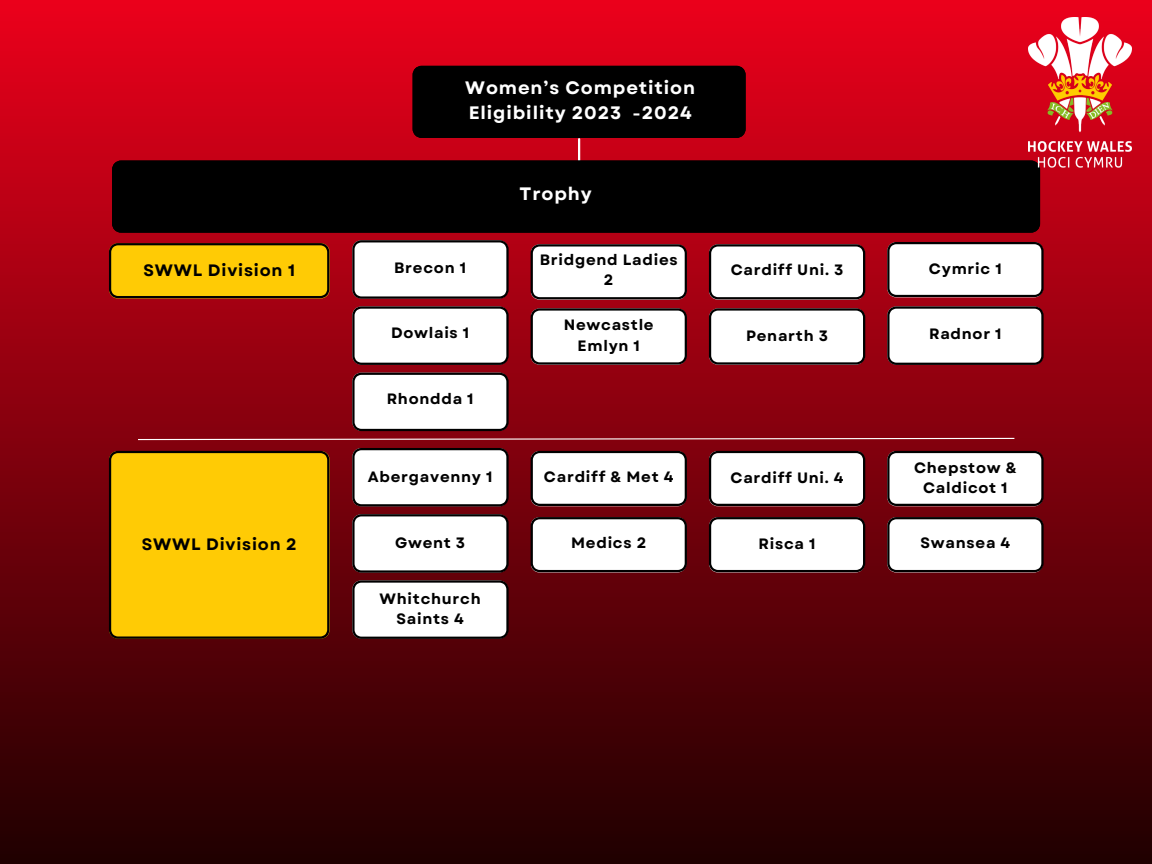
<style>
.page{position:relative;width:1152px;height:864px;background:#fff}
.page>*{position:absolute;margin:0;border:0;box-sizing:border-box;transform-origin:0 0}
.t1{font:700 18px/24.8px "Garet";letter-spacing:.05em;color:#fff}
.t2{font:700 16.5px "Garet";letter-spacing:.05em;color:#000}
.t3{font:700 15px/20.2px "Garet";letter-spacing:.05em;color:#000;text-align:center}
</style>
<div class="page">
<div style="left:0;top:0;width:1152px;height:864px;background:linear-gradient(to bottom,#ea001b,#200000)"></div>
<div style="left:413px;top:66px;width:333px;height:72px;background:#000"></div>
<hr style="left:578px;top:139px;width:2px;height:88px;background:#fff">
<div style="left:112px;top:161px;width:928px;height:72px;background:#000"></div>
<svg style="left:109px;top:243px;width:221px;height:56px;background:#e5b404"></svg>
<svg style="left:352px;top:240px;width:157px;height:59px"></svg>
<svg style="left:137px;top:437px;width:879px;height:4px;background:#a64751"></svg>
<img style="left:1028px;top:18px;width:104px;height:150px">
<svg style="left:109px;top:451px;width:220px;height:188px;background:#eebd04"></svg>
<svg style="left:352px;top:448px;width:157px;height:58px"></svg>
<svg style="left:531px;top:451px;width:156px;height:55px"></svg>
<svg style="left:709px;top:451px;width:156px;height:55px"></svg>
<svg style="left:887px;top:451px;width:157px;height:55px"></svg>
<svg style="left:352px;top:514px;width:157px;height:59px"></svg>
<svg style="left:531px;top:517px;width:156px;height:56px"></svg>
<svg style="left:709px;top:517px;width:156px;height:56px"></svg>
<svg style="left:887px;top:517px;width:157px;height:56px"></svg>
<svg style="left:352px;top:580px;width:157px;height:59px"></svg>
<svg style="left:531px;top:244px;width:156px;height:56px"></svg>
<svg style="left:709px;top:244px;width:156px;height:56px"></svg>
<svg style="left:887px;top:242px;width:157px;height:55px"></svg>
<svg style="left:352px;top:306px;width:157px;height:59px"></svg>
<svg style="left:531px;top:308px;width:156px;height:57px"></svg>
<svg style="left:709px;top:308px;width:156px;height:57px"></svg>
<svg style="left:887px;top:306px;width:157px;height:59px"></svg>
<svg style="left:352px;top:373px;width:157px;height:58px"></svg>
<p class="t1" style="left:465px;top:75px;width:231px">Women’s Competition<br>Eligibility 2023 -2024</p>
<p class="t2" style="left:144px;top:259px;width:153px">SWWL Division 1</p>
<p class="t3" style="left:394px;top:257px;width:73px">Brecon 1</p>
<p class="t1" style="left:520px;top:181px;width:74px">Trophy</p>
<p class="t3" style="left:540px;top:250px;width:139px">Bridgend Ladies<br>2</p>
<p class="t3" style="left:731px;top:260px;width:114px">Cardiff Uni. 3</p>
<p class="t3" style="left:929px;top:259px;width:74px">Cymric 1</p>
<p class="t3" style="left:391px;top:323px;width:80px">Dowlais 1</p>
<p class="t3" style="left:564px;top:315px;width:91px">Newcastle<br>Emlyn 1</p>
<p class="t3" style="left:746px;top:325px;width:83px">Penarth 3</p>
<p class="t3" style="left:929px;top:324px;width:74px">Radnor 1</p>
<p class="t3" style="left:387px;top:389px;width:88px">Rhondda 1</p>
<p class="t2" style="left:142px;top:533px;width:157px">SWWL Division 2</p>
<p class="t3" style="left:368px;top:467px;width:126px">Abergavenny 1</p>
<p class="t3" style="left:544px;top:467px;width:131px">Cardiff &amp; Met 4</p>
<p class="t3" style="left:730px;top:468px;width:115px">Cardiff Uni. 4</p>
<p class="t3" style="left:914px;top:458px;width:104px">Chepstow &amp;<br>Caldicot 1</p>
<p class="t3" style="left:395px;top:533px;width:72px">Gwent 3</p>
<p class="t3" style="left:571px;top:533px;width:77px">Medics 2</p>
<p class="t3" style="left:759px;top:534px;width:58px">Risca 1</p>
<p class="t3" style="left:921px;top:533px;width:91px">Swansea 4</p>
<p class="t3" style="left:380px;top:589px;width:103px">Whitchurch<br>Saints 4</p>
</div>
